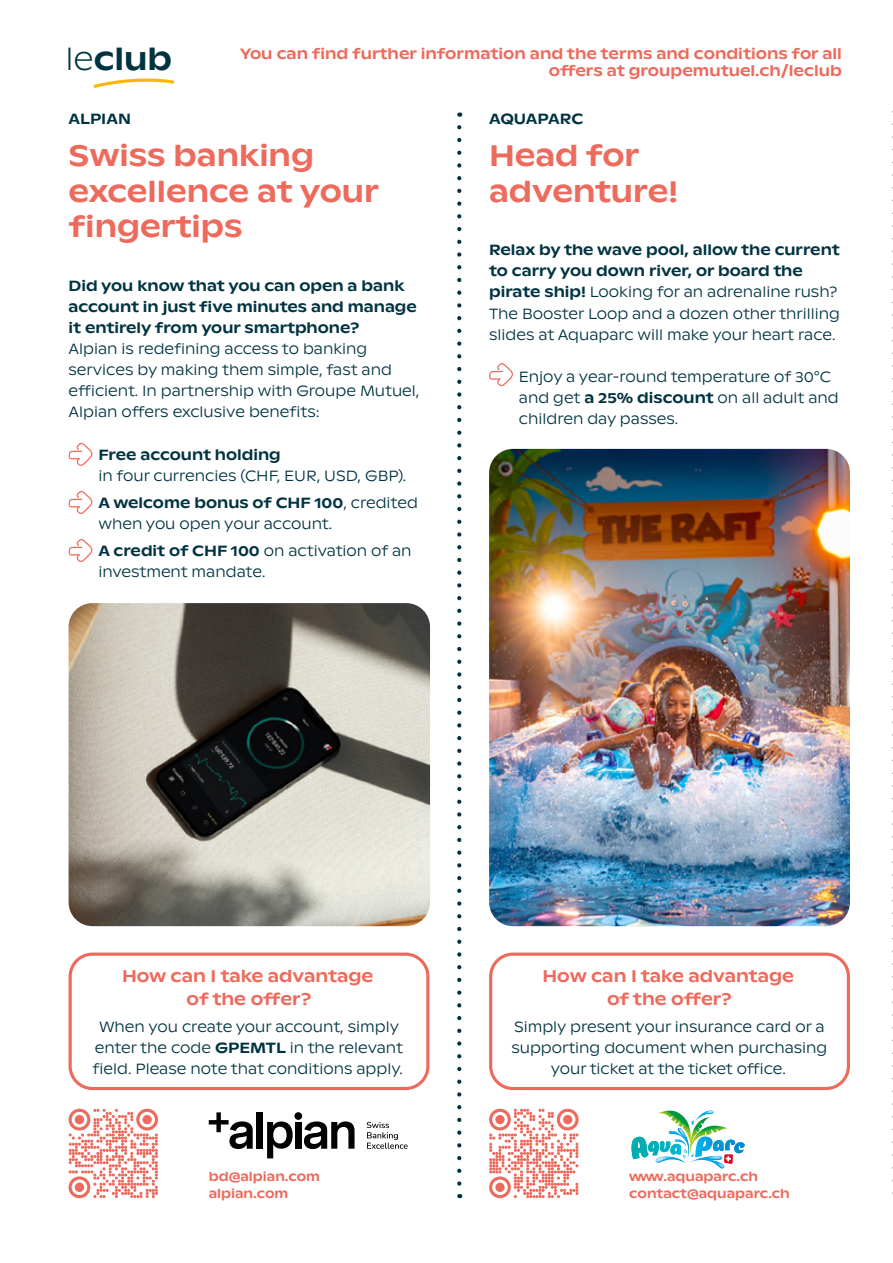
<style>
.page{position:relative;width:893px;height:1263px;background:#fff}
.page>*{position:absolute;margin:0;border:0;box-sizing:border-box;transform-origin:0 0}
.t1{font:500 31.05px "ABC Ginto Nord";color:#003341}
.t2{font:500 29.4px/35.7px "ABC Ginto Nord";color:#ed6a5c}
.t3{font:500 16.8px/23.1px "ABC Ginto Nord";color:#ed6a5c;text-align:center}
.t4{font:500 15px/16.8px "ABC Ginto Nord";color:#ed6a5c;text-align:right}
.t5{font:300 14.7px/21px "ABC Ginto Nord";color:#003341}
.t6{font:500 14.7px/21px "ABC Ginto Nord";color:#003341}
.t7{font:500 12.6px/16.8px "ABC Ginto Nord";color:#ed6a5c}
.s1{font-weight:100}
.s2{font-weight:500}
</style>
<div class="page">
<svg style="left:68px;top:442px;width:25px;height:24px"></svg>
<svg style="left:68px;top:490px;width:25px;height:24px"></svg>
<svg style="left:68px;top:538px;width:25px;height:24px"></svg>
<div style="left:69px;top:952px;width:360px;height:138px;border:3px solid #ed6a5c;border-radius:22px"></div>
<svg style="left:457px;top:127px;width:4px;height:1071px"></svg>
<img style="left:69px;top:603px;width:361px;height:323px">
<svg style="left:93px;top:78px;width:82px;height:10px"></svg>
<div style="left:294px;top:1112px;width:8px;height:8px;background:#010202;border-radius:50%"></div>
<svg style="left:209px;top:1112px;width:44px;height:37px"></svg>
<div style="left:257px;top:1112px;width:6px;height:37px;background:#010202"></div>
<svg style="left:267px;top:1121px;width:26px;height:37px"></svg>
<div style="left:295px;top:1122px;width:6px;height:27px;background:#010202"></div>
<svg style="left:304px;top:1121px;width:51px;height:28px"></svg>
<svg style="left:367px;top:1122px;width:41px;height:27px"></svg>
<svg style="left:489px;top:363px;width:24px;height:23px"></svg>
<div style="left:489px;top:952px;width:361px;height:138px;border:3px solid #ed6a5c;border-radius:22px"></div>
<svg style="left:69px;top:1109px;width:89px;height:89px"></svg>
<img style="left:489px;top:449px;width:361px;height:477px">
<img style="left:631px;top:1110px;width:114px;height:59px">
<svg style="left:489px;top:1109px;width:90px;height:89px"></svg>
<svg style="left:892px;top:124px;width:1px;height:1070px"></svg>
<h1 class="t1" style="left:65px;top:40px;width:108px"><span class="s1">le</span>club</h1>
<p class="t4" style="left:240px;top:45px;width:604px">You can find further information and the terms and conditions for all offers at groupemutuel.ch/leclub</p>
<p class="t6" style="left:69px;top:108px;width:64px">ALPIAN</p>
<h2 class="t2" style="left:69px;top:137px;width:312px">Swiss banking excellence at your fingertips</h2>
<p class="t6" style="left:69px;top:275px;width:350px">Did you know that you can open a bank account in just five minutes and manage it entirely from your smartphone?</p>
<p class="t5" style="left:69px;top:339px;width:352px">Alpian is redefining access to banking services by making them simple, fast and efficient. In partnership with Groupe Mutuel, Alpian offers exclusive benefits:</p>
<p class="t6" style="left:98px;top:444px;width:184px">Free account holding</p>
<p class="t5" style="left:98px;top:462px;width:321px;line-height:27px">in four currencies (CHF, EUR, USD, GBP).<br><span class="s2">A welcome bonus of CHF 100</span>, credited</p>
<p class="t5" style="left:98px;top:510px;width:315px;line-height:27px">when you open your account.<br><span class="s2">A credit of CHF 100</span> on activation of an</p>
<p class="t5" style="left:98px;top:561px;width:168px">investment mandate.</p>
<p class="t6" style="left:489px;top:108px;width:96px">AQUAPARC</p>
<h2 class="t2" style="left:489px;top:137px;width:191px">Head for adventure!</h2>
<p class="t5" style="left:489px;top:240px;width:352px"><span class="s2">Relax by the wave pool, allow the current to carry you down river, or board the pirate ship!</span> Looking for an adrenaline rush?<br>The Booster Loop and a dozen other thrilling slides at Aquaparc will make your heart race.</p>
<p class="t5" style="left:519px;top:366px;width:321px">Enjoy a year-round temperature of 30°C and get <span class="s2">a 25% discount</span> on all adult and children day passes.</p>
<p class="t3" style="left:122px;top:964px;width:253px">How can I take advantage of the offer?</p>
<p class="t5" style="left:93px;top:1016px;width:312px;text-align:center">When you create your account, simply enter the code <span class="s2">GPEMTL</span> in the relevant field. Please note that conditions apply.</p>
<p class="t3" style="left:543px;top:964px;width:253px">How can I take advantage of the offer?</p>
<p class="t5" style="left:511px;top:1016px;width:318px;text-align:center">Simply present your insurance card or a supporting document when purchasing your ticket at the ticket office.</p>
<p class="t7" style="left:209px;top:1168px;width:113px">bd@alpian.com alpian.com</p>
<p class="t7" style="left:629px;top:1168px;width:162px">www.aquaparc.ch contact@aquaparc.ch</p>
</div>
